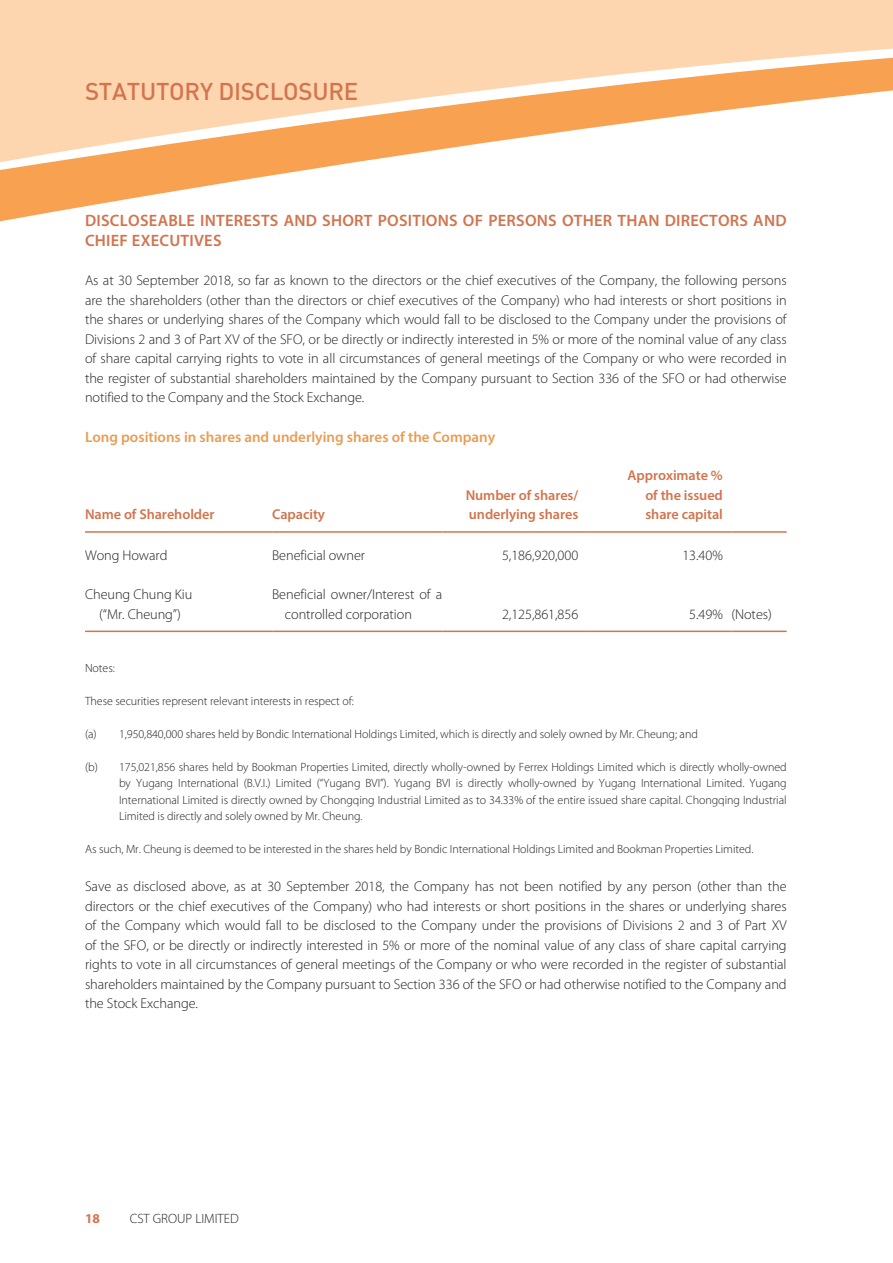
<style>
.page{position:relative;width:893px;height:1263px;background:#fff}
.page>*{position:absolute;margin:0;border:0;box-sizing:border-box;transform-origin:0 0}
.t1{font:500 24px "DIN Pro";letter-spacing:-.01em;color:#d2744e}
.t2{font:600 16.5px/19.5px "Myriad Pro";letter-spacing:.015em;color:#d2744e}
.t3{font:600 15px "Myriad Pro";color:#e99d53}
.t4{font:300 14.25px/19.5px "Myriad Pro";letter-spacing:-.005em;color:#231f20;text-align:justify}
.t5{font:600 14.25px/19.5px "Myriad Pro";letter-spacing:-.005em;color:#d2744e}
.t6{font:300 13.5px "Myriad Pro";color:#231f20}
.t7{font:700 13.5px "Myriad Pro";color:#d2744e}
.t8{font:300 12px/16.5px "Myriad Pro";letter-spacing:-.005em;color:#231f20;text-align:justify}
</style>
<div class="page">
<svg style="left:0;top:0;width:892px;height:222px"></svg>
<svg style="left:892px;top:0;width:1px;height:91px"></svg>
<hr style="left:85px;top:531px;width:187px;height:2px;background:#d2744e">
<hr style="left:272px;top:531px;width:170px;height:2px;background:#d2744e">
<hr style="left:442px;top:531px;width:145px;height:2px;background:#d2744e">
<hr style="left:587px;top:531px;width:144px;height:2px;background:#d2744e">
<hr style="left:731px;top:531px;width:56px;height:2px;background:#d2744e">
<hr style="left:85px;top:631px;width:187px;height:1px;background:#d2744e">
<hr style="left:272px;top:631px;width:170px;height:1px;background:#d2744e">
<hr style="left:442px;top:631px;width:145px;height:1px;background:#d2744e">
<hr style="left:587px;top:631px;width:144px;height:1px;background:#d2744e">
<hr style="left:731px;top:631px;width:56px;height:1px;background:#d2744e">
<p class="t1" style="left:85px;top:83px;width:275px">STATUTORY DISCLOSURE</p>
<p class="t2" style="left:85px;top:213px;width:703px">DISCLOSEABLE INTERESTS AND SHORT POSITIONS OF PERSONS OTHER THAN DIRECTORS AND<br>CHIEF EXECUTIVES</p>
<p class="t4" style="left:85px;top:272px;width:703px">As at 30 September 2018, so far as known to the directors or the chief executives of the Company, the following persons are the shareholders (other than the directors or chief executives of the Company) who had interests or short positions in the shares or underlying shares of the Company which would fall to be disclosed to the Company under the provisions of Divisions 2 and 3 of Part XV of the SFO, or be directly or indirectly interested in 5% or more of the nominal value of any class of share capital carrying rights to vote in all circumstances of general meetings of the Company or who were recorded in the register of substantial shareholders maintained by the Company pursuant to Section 336 of the SFO or had otherwise notified to the Company and the Stock Exchange.</p>
<p class="t3" style="left:85px;top:431px;width:412px">Long positions in shares and underlying shares of the Company</p>
<p class="t5" style="left:85px;top:506px;width:131px">Name of Shareholder</p>
<p class="t5" style="left:272px;top:506px;width:54px">Capacity</p>
<p class="t5" style="left:466px;top:487px;width:114px">Number of shares/ underlying shares</p>
<p class="t5" style="left:645px;top:467px;width:79px;text-align:justify;text-indent:-18px">Approximate % of the issued share capital</p>
<p class="t4" style="left:85px;top:547px;width:84px">Wong Howard</p>
<p class="t4" style="left:272px;top:547px;width:94px">Beneficial owner</p>
<p class="t4" style="left:502px;top:547px;width:78px">5,186,920,000</p>
<p class="t4" style="left:682px;top:547px;width:42px">13.40%</p>
<p class="t4" style="left:85px;top:586px;width:109px;text-align:center">Cheung Chung Kiu (“Mr. Cheung”)</p>
<p class="t4" style="left:285px;top:586px;width:159px;text-indent:-13px">Beneficial owner/Interest of a controlled corporation</p>
<p class="t4" style="left:502px;top:605px;width:78px">2,125,861,856</p>
<p class="t4" style="left:689px;top:605px;width:84px">5.49% (Notes)</p>
<p class="t8" style="left:85px;top:661px;width:31px">Notes:</p>
<p class="t8" style="left:85px;top:694px;width:270px">These securities represent relevant interests in respect of:</p>
<p class="t8" style="left:85px;top:727px;width:614px">(a) 1,950,840,000 shares held by Bondic International Holdings Limited, which is directly and solely owned by Mr. Cheung; and</p>
<p class="t8" style="left:119px;top:760px;width:669px;text-indent:-34px">(b) 175,021,856 shares held by Bookman Properties Limited, directly wholly-owned by Ferrex Holdings Limited which is directly wholly-owned by Yugang International (B.V.I.) Limited (“Yugang BVI”). Yugang BVI is directly wholly-owned by Yugang International Limited. Yugang International Limited is directly owned by Chongqing Industrial Limited as to 34.33% of the entire issued share capital. Chongqing Industrial Limited is directly and solely owned by Mr. Cheung.</p>
<p class="t8" style="left:85px;top:842px;width:670px">As such, Mr. Cheung is deemed to be interested in the shares held by Bondic International Holdings Limited and Bookman Properties Limited.</p>
<p class="t4" style="left:85px;top:878px;width:703px">Save as disclosed above, as at 30 September 2018, the Company has not been notified by any person (other than the directors or the chief executives of the Company) who had interests or short positions in the shares or underlying shares of the Company which would fall to be disclosed to the Company under the provisions of Divisions 2 and 3 of Part XV of the SFO, or be directly or indirectly interested in 5% or more of the nominal value of any class of share capital carrying rights to vote in all circumstances of general meetings of the Company or who were recorded in the register of substantial shareholders maintained by the Company pursuant to Section 336 of the SFO or had otherwise notified to the Company and the Stock Exchange.</p>
<p class="t7" style="left:85px;top:1213px;width:16px">18</p>
<p class="t6" style="left:130px;top:1213px;width:111px">CST GROUP LIMITED</p>
</div>
